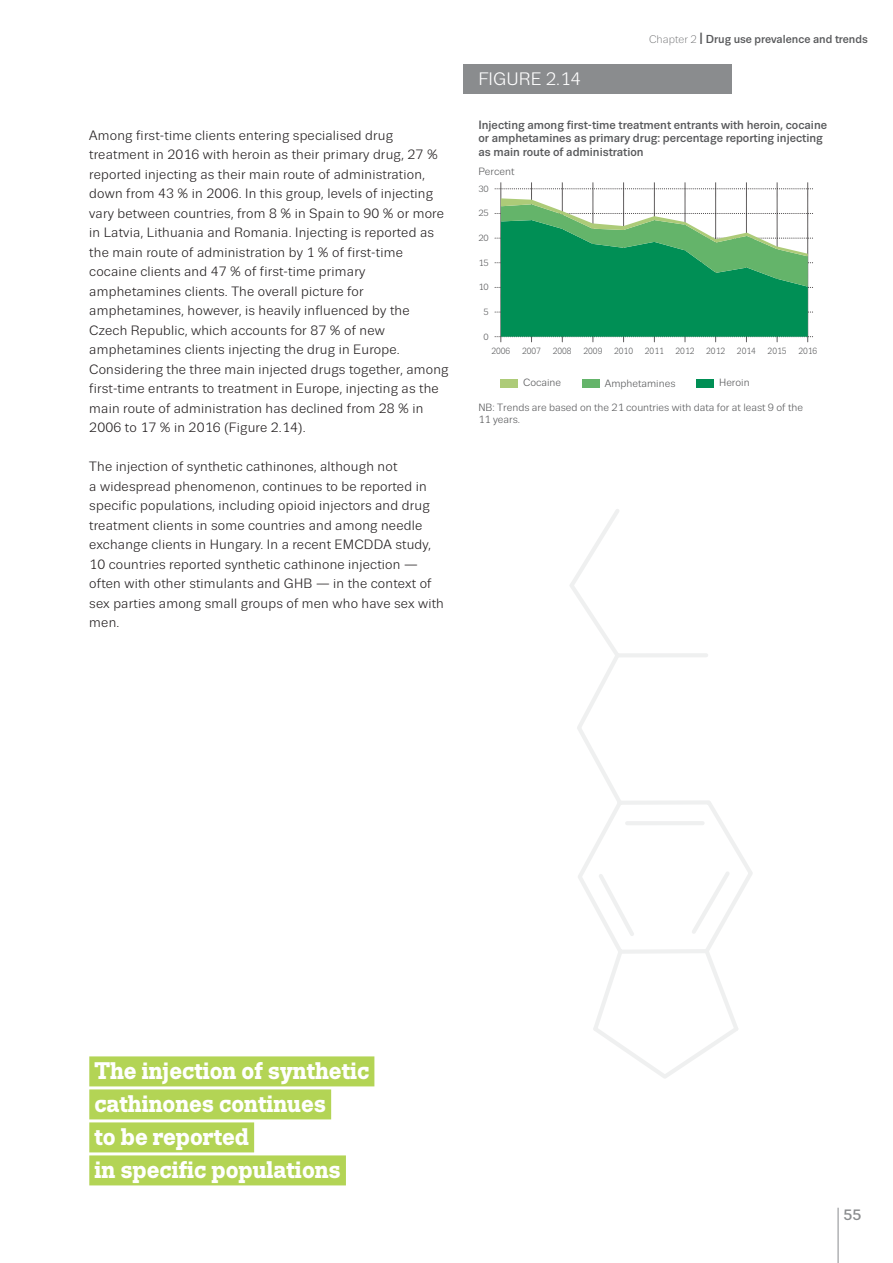
<style>
.page{position:relative;width:893px;height:1263px;background:#fff}
.page>*{position:absolute;margin:0;border:0;box-sizing:border-box;transform-origin:0 0}
.quote_green{font:700 24px/33px "Trivia Slab";color:#fff}
.figure_number{font:18px "Trivia Sans";color:#fff}
.t1{font:500 15px "Trivia Sans";color:#8a8c8e}
.body{font:13.5px/19.5px "Trivia Sans";letter-spacing:.015em;color:#231f20}
.figure_title{font:500 12px/13.5px "Trivia Sans";color:#58595b}
.t2{font:500 11.55px "Trivia Sans";color:#58595b}
.t3{font:10.5px/12.6px "Trivia Sans";color:#58595b}
.t4{font:9px "Trivia Sans";color:#58595b;scale:.9 1}
.t5{font:9px "Trivia Sans";color:#58595b}
.s1{font-weight:300;font-size:10.95px}
.s2{font-size:16.2px}
</style>
<div class="page">
<hr style="left:838px;top:1208px;width:1px;height:55px;background:#8a8c8e">
<div style="left:463px;top:64px;width:269px;height:30px;background:#8a8c8e"></div>
<svg style="left:495px;top:183px;width:318px;height:159px"></svg>
<div style="left:697px;top:379px;width:17px;height:8px;background:#008f55"></div>
<div style="left:582px;top:379px;width:18px;height:8px;background:#64b46a"></div>
<div style="left:501px;top:379px;width:17px;height:8px;background:#adcb78"></div>
<div style="left:89px;top:1056px;width:285px;height:30px;background:#b3d455"></div>
<div style="left:89px;top:1089px;width:242px;height:30px;background:#b3d455"></div>
<div style="left:89px;top:1122px;width:165px;height:30px;background:#b3d455"></div>
<div style="left:89px;top:1155px;width:257px;height:30px;background:#b3d455"></div>
<svg style="left:570px;top:509px;width:49px;height:141px"></svg>
<svg style="left:577px;top:650px;width:176px;height:296px"></svg>
<svg style="left:593px;top:946px;width:145px;height:132px"></svg>
<p class="body" style="left:89px;top:125px;width:361px">Among first-time clients entering specialised drug treatment in 2016 with heroin as their primary drug, 27 % reported injecting as their main route of administration, down from 43 % in 2006. In this group, levels of injecting vary between countries, from 8 % in Spain to 90 % or more in Latvia, Lithuania and Romania. Injecting is reported as the main route of administration by 1 % of first-time cocaine clients and 47 % of first-time primary amphetamines clients. The overall picture for amphetamines, however, is heavily influenced by the Czech Republic, which accounts for 87 % of new amphetamines clients injecting the drug in Europe.<br>Considering the three main injected drugs together, among first-time entrants to treatment in Europe, injecting as the main route of administration has declined from 28 % in 2006 to 17 % in 2016 (Figure 2.14).</p>
<p class="body" style="left:89px;top:457px;width:356px">The injection of synthetic cathinones, although not<br>a widespread phenomenon, continues to be reported in specific populations, including opioid injectors and drug treatment clients in some countries and among needle exchange clients in Hungary. In a recent EMCDDA study, 10 countries reported synthetic cathinone injection — often with other stimulants and GHB — in the context of sex parties among small groups of men who have sex with men.</p>
<p class="t2" style="left:649px;top:32px;width:220px"><span class="s1">Chapter 2</span> <span class="s2">I</span> Drug use prevalence and trends</p>
<p class="figure_number" style="left:478px;top:69px;width:104px">FIGURE 2.14</p>
<p class="figure_title" style="left:478px;top:118px;width:350px">Injecting among first-time treatment entrants with heroin, cocaine or amphetamines as primary drug: percentage reporting injecting as main route of administration</p>
<p class="t3" style="left:478px;top:165px;width:38px">Percent</p>
<p class="t5" style="left:478px;top:184px;width:12px">30</p>
<p class="t5" style="left:478px;top:208px;width:12px">25</p>
<p class="t5" style="left:478px;top:233px;width:12px">20</p>
<p class="t5" style="left:478px;top:258px;width:12px">15</p>
<p class="t5" style="left:478px;top:282px;width:12px">10</p>
<p class="t5" style="left:484px;top:307px;width:7px">5</p>
<p class="t5" style="left:484px;top:332px;width:7px">0</p>
<p class="t4" style="left:491px;top:346px;width:22px">2006</p>
<p class="t4" style="left:522px;top:346px;width:22px">2007</p>
<p class="t4" style="left:553px;top:346px;width:22px">2008</p>
<p class="t4" style="left:583px;top:346px;width:22px">2009</p>
<p class="t4" style="left:645px;top:346px;width:22px">2011</p>
<p class="t4" style="left:737px;top:346px;width:22px">2014</p>
<p class="t4" style="left:768px;top:346px;width:22px">2015</p>
<p class="t4" style="left:798px;top:346px;width:22px">2016</p>
<p class="t4" style="left:614px;top:346px;width:22px">2010</p>
<p class="t4" style="left:676px;top:346px;width:22px">2012</p>
<p class="t4" style="left:706px;top:346px;width:22px">2012</p>
<p class="t3" style="left:523px;top:377px;width:39px">Cocaine</p>
<p class="t3" style="left:605px;top:377px;width:72px">Amphetamines</p>
<p class="t3" style="left:719px;top:377px;width:32px">Heroin</p>
<p class="t3" style="left:478px;top:401px;width:326px">NB: Trends are based on the 21 countries with data for at least 9 of the<br>11 years.</p>
<p class="quote_green" style="left:94px;top:1055px;width:276px">The injection of synthetic cathinones continues<br>to be reported<br>in specific populations</p>
<p class="t1" style="left:843px;top:1207px;width:19px">55</p>
</div>
